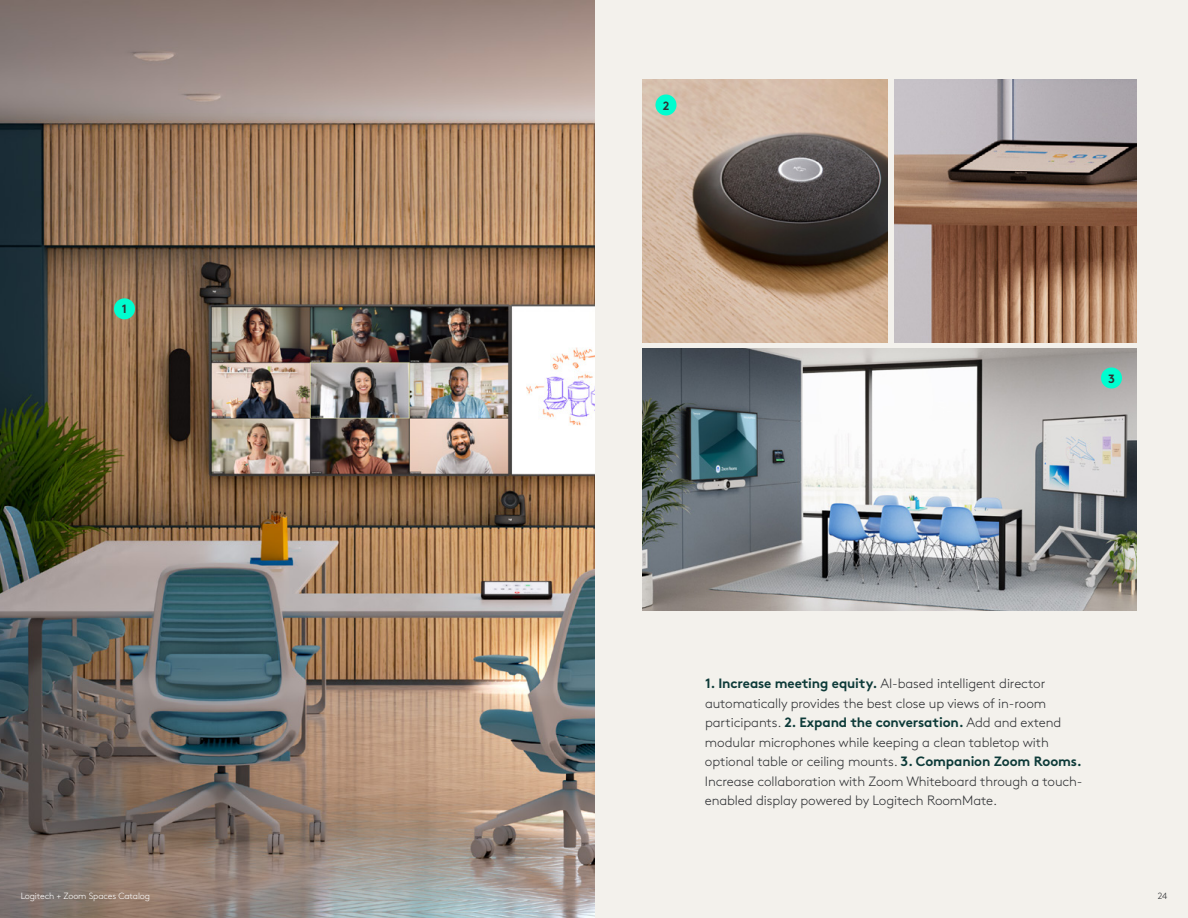
<style>
.page{position:relative;width:1188px;height:918px;background:#f3f1ec}
.page>*{position:absolute;margin:0;border:0;box-sizing:border-box;transform-origin:0 0}
.Body_copy{font:300 13.5px/19.5px "Brown Pro";letter-spacing:-.01em;color:#2e3033}
.Body_copy-2{font:700 12px "Brown Pro";color:#2f3132}
.t1{font:300 9px "Brown Pro";letter-spacing:-.015em;color:#fff}
.t2{font:300 9px "Brown Pro";color:#2e3033}
.s1{font-weight:700;color:#0d3a38}
</style>
<div class="page">
<img style="left:0;top:0;width:594px;height:918px">
<img style="left:642px;top:80px;width:245px;height:262px">
<img style="left:642px;top:348px;width:494px;height:263px">
<img style="left:894px;top:80px;width:242px;height:262px">
<div style="left:114px;top:298px;width:21px;height:21px;background:#00fdcf;border-radius:50%"></div>
<div style="left:656px;top:94px;width:20px;height:22px;background:#00fdcf;border-radius:50%"></div>
<div style="left:1101px;top:368px;width:21px;height:20px;background:#00fdcf;border-radius:50%"></div>
<p class="Body_copy-2" style="left:122px;top:299px;width:7px">1</p>
<p class="Body_copy-2" style="left:663px;top:96px;width:8px">2</p>
<p class="Body_copy-2" style="left:1108px;top:369px;width:8px">3</p>
<p class="Body_copy" style="left:705px;top:673px;width:379px"><span class="s1">1. Increase meeting equity.</span> AI-based intelligent director automatically provides the best close up views of in-room participants. <span class="s1">2. Expand the conversation.</span> Add and extend modular microphones while keeping a clean tabletop with optional table or ceiling mounts. <span class="s1">3. Companion Zoom Rooms.<br></span>Increase collaboration with Zoom Whiteboard through a touch&shy;enabled display powered by Logitech RoomMate.</p>
<p class="t1" style="left:21px;top:889px;width:131px">Logitech + Zoom Spaces Catalog</p>
<p class="t2" style="left:1158px;top:889px;width:11px">24</p>
</div>
